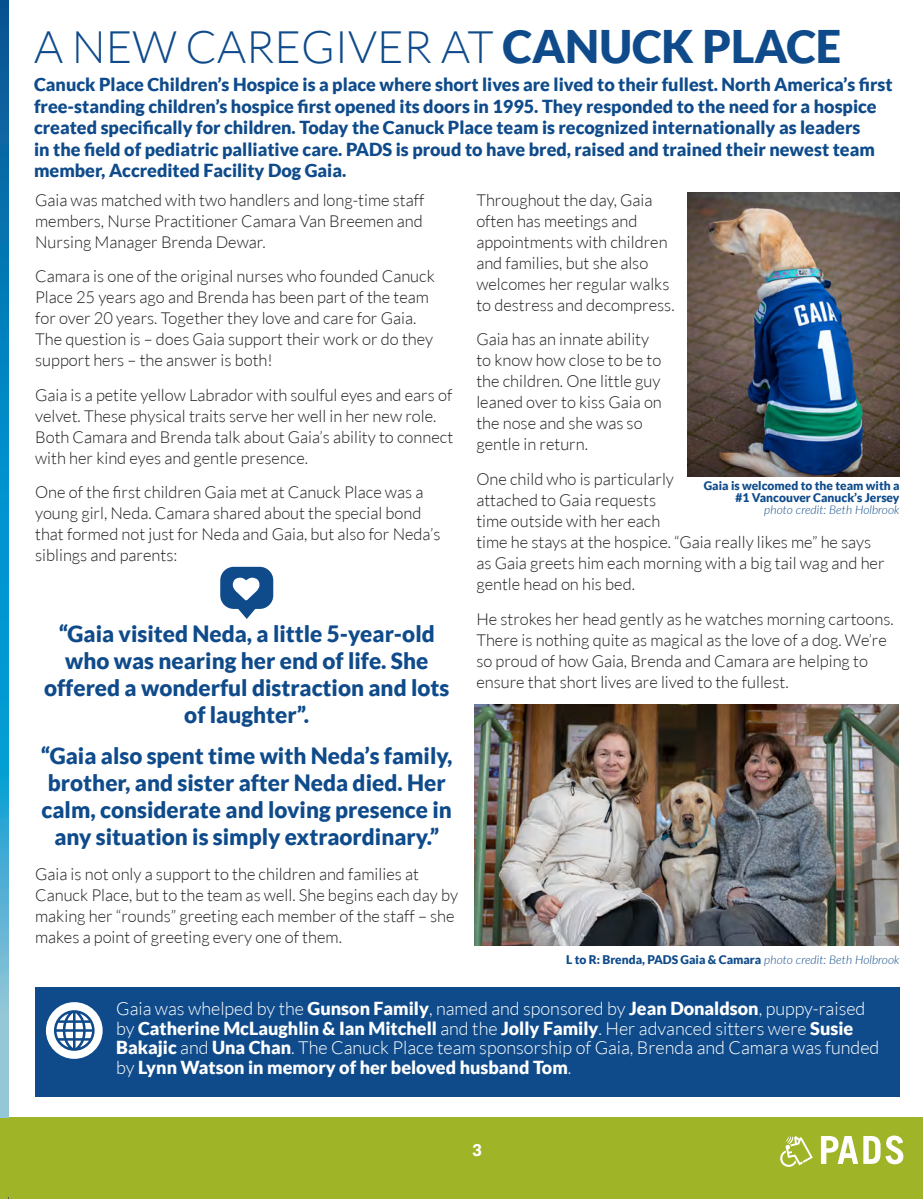
<style>
.page{position:relative;width:923px;height:1199px;background:#fff}
.page>*{position:absolute;margin:0;border:0;box-sizing:border-box;transform-origin:0 0}
.t1{font:300 45px "Lato";color:#0f4b8b}
.t2{font:900 22.5px/27px "Lato";color:#0f4b8b;text-align:center}
.t3{font:900 18px/21.6px "Lato";color:#0f4b8b}
.Body_-_Black{font:300 18px/19.5px "Lato";color:#fff}
.t4{font:300 16.5px/21px "Lato";color:#231f20}
.t5{font:900 16.5px "Lato";color:#fff}
.Photo_Caption{font:900 12px/12px "Lato";color:#0f4b8b;text-align:right}
.Photo_Caption-2{font:italic 300 12px "Lato";color:#0f4b8b}
.s1{font-weight:900}
.s2{font-weight:300;font-style:italic}
</style>
<div class="page">
<div style="left:9px;top:1117px;width:914px;height:81px;background:#a0b427"></div>
<svg style="left:821px;top:1135px;width:82px;height:29px"></svg>
<svg style="left:780px;top:1136px;width:32px;height:30px"></svg>
<svg style="left:0;top:0;width:8px;height:1117px;background:#2192c4"></svg>
<div style="left:35px;top:987px;width:864px;height:109px;background:#0f4b8b"></div>
<div style="left:220px;top:567px;width:53px;height:42px;background:#0f4b8b;border-radius:14px"></div>
<svg style="left:233px;top:577px;width:26px;height:42px"></svg>
<img style="left:475px;top:704px;width:423px;height:241px">
<img style="left:688px;top:192px;width:211px;height:285px">
<div style="left:46px;top:1002px;width:57px;height:56px;background:#fff;border-radius:50%"></div>
<svg style="left:54px;top:1010px;width:41px;height:40px"></svg>
<svg style="left:0;top:1117px;width:9px;height:81px"></svg>
<h1 class="t1" style="left:34px;top:22px;width:808px">A NEW CAREGIVER AT <span class="s1">CANUCK PLACE</span></h1>
<p class="t3" style="left:34px;top:73px;width:860px">Canuck Place Children’s Hospice is a place where short lives are lived to their fullest. North America’s first free-standing children’s hospice first opened its doors in 1995. They responded to the need for a hospice created specifically for children. Today the Canuck Place team is recognized internationally as leaders<br>in the field of pediatric palliative care. PADS is proud to have bred, raised and trained their newest team member, Accredited Facility Dog Gaia.</p>
<p class="t4" style="left:35px;top:189px;width:391px;text-align:justify">Gaia was matched with two handlers and long-time staff members, Nurse Practitioner Camara Van Breemen and Nursing Manager Brenda Dewar.</p>
<p class="t4" style="left:35px;top:266px;width:401px">Camara is one of the original nurses who founded Canuck Place 25 years ago and Brenda has been part of the team for over 20 years. Together they love and care for Gaia.<br>The question is – does Gaia support their work or do they support hers – the answer is both!</p>
<p class="t4" style="left:35px;top:384px;width:419px">Gaia is a petite yellow Labrador with soulful eyes and ears of velvet. These physical traits serve her well in her new role.<br>Both Camara and Brenda talk about Gaia’s ability to connect with her kind eyes and gentle presence.</p>
<p class="t4" style="left:35px;top:482px;width:407px">One of the first children Gaia met at Canuck Place was a young girl, Neda. Camara shared about the special bond that formed not just for Neda and Gaia, but also for Neda’s siblings and parents:</p>
<h2 class="t2" style="left:44px;top:620px;width:407px">“Gaia visited Neda, a little 5-year-old who was nearing her end of life. She offered a wonderful distraction and lots of laughter”.</h2>
<h2 class="t2" style="left:41px;top:741px;width:413px">“Gaia also spent time with Neda’s family, brother, and sister after Neda died. Her calm, considerate and loving presence in any situation is simply extraordinary.”</h2>
<p class="t4" style="left:35px;top:863px;width:424px">Gaia is not only a support to the children and families at Canuck Place, but to the team as well. She begins each day by making her “rounds” greeting each member of the staff – she makes a point of greeting every one of them.</p>
<p class="t4" style="left:476px;top:189px;width:200px">Throughout the day, Gaia often has meetings and appointments with children and families, but she also welcomes her regular walks to destress and decompress.</p>
<p class="t4" style="left:476px;top:329px;width:187px">Gaia has an innate ability to know how close to be to the children. One little guy leaned over to kiss Gaia on the nose and she was so gentle in return.</p>
<p class="t4" style="left:476px;top:468px;width:410px">One child who is particularly<br>attached to Gaia requests<br>time outside with her each<br>time he stays at the hospice. “Gaia really likes me” he says as Gaia greets him each morning with a big tail wag and her gentle head on his bed.</p>
<p class="t4" style="left:476px;top:608px;width:419px">He strokes her head gently as he watches morning cartoons.<br>There is nothing quite as magical as the love of a dog. We’re so proud of how Gaia, Brenda and Camara are helping to ensure that short lives are lived to the fullest.</p>
<p class="Photo_Caption" style="left:703px;top:479px;width:197px">Gaia is welcomed to the team with a #1 Vancouver Canuck’s Jersey</p>
<p class="Photo_Caption-2" style="left:764px;top:501px;width:137px">photo credit: Beth Holbrook</p>
<p class="Photo_Caption" style="left:566px;top:953px;width:335px">L to R: Brenda, PADS Gaia &amp; Camara <span class="s2">photo credit: Beth Holbrook</span></p>
<p class="Body_-_Black" style="left:116px;top:999px;width:764px">Gaia was whelped by the <span class="s1">Gunson Family</span>, named and sponsored by <span class="s1">Jean Donaldson</span>, puppy-raised by <span class="s1">Catherine McLaughlin &amp; Ian Mitchell</span> and the <span class="s1">Jolly Family</span>. Her advanced sitters were <span class="s1">Susie Bakajic</span> and <span class="s1">Una Chan</span>. The Canuck Place team sponsorship of Gaia, Brenda and Camara was funded by <span class="s1">Lynn Watson in memory of her beloved husband Tom</span>.</p>
<p class="t5" style="left:472px;top:1140px;width:11px">3</p>
</div>
